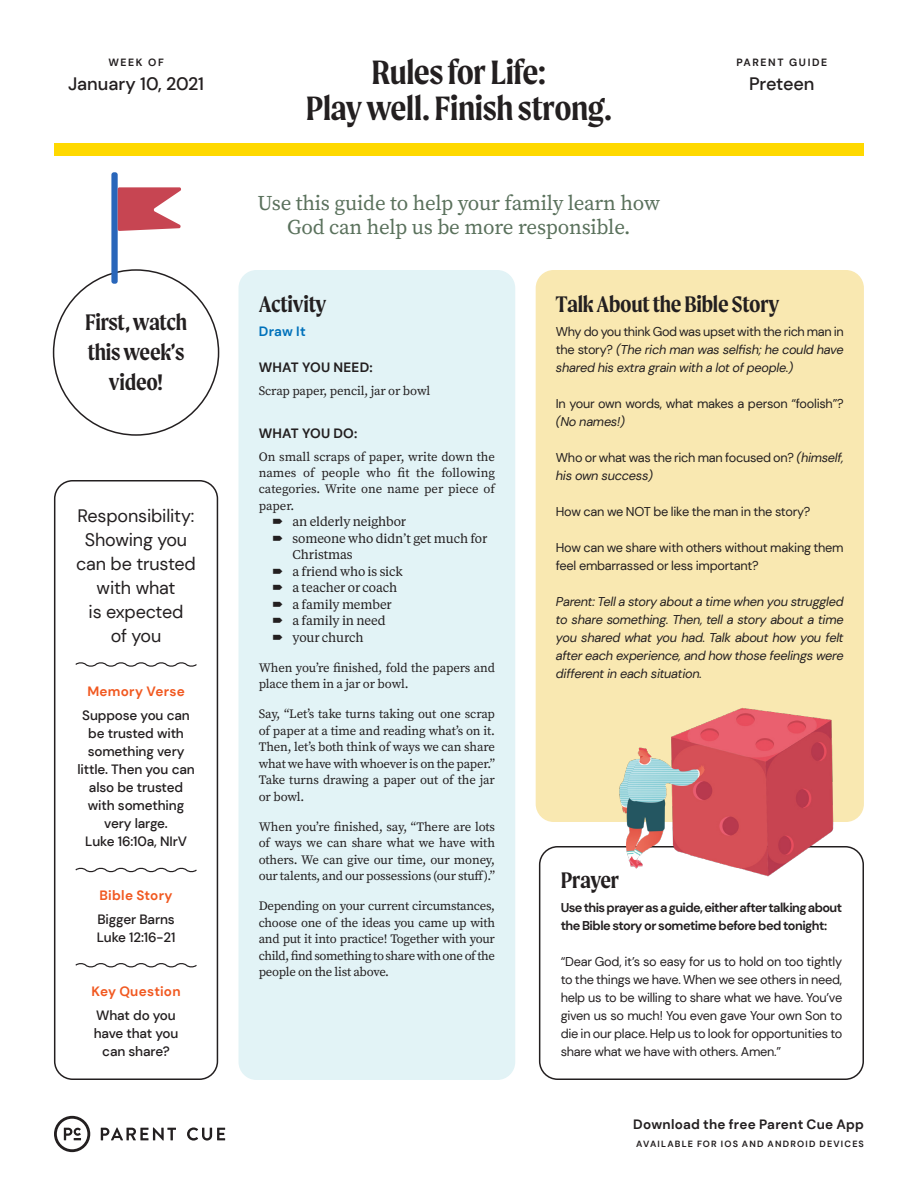
<style>
.page{position:relative;width:918px;height:1188px;background:#fff}
.page>*{position:absolute;margin:0;border:0;box-sizing:border-box;transform-origin:0 0}
.t1{font:600 36px/36px "Moret";letter-spacing:-.01em;color:#231f20;text-align:center}
.t2{font:600 24px/30px "Moret";letter-spacing:-.01em;color:#231f20;text-align:center}
.t3{font:21px/24px "Source Serif Pro";letter-spacing:-.01em;color:#5a715c;text-align:center}
.t4{font:18px/24px "DM Sans";letter-spacing:-.01em;color:#231f20;text-align:center}
.t5{font:500 18px "DM Sans";letter-spacing:-.01em;color:#231f20}
.t6{font:500 13.5px/18px "DM Sans";letter-spacing:-.01em;color:#231f20;text-align:center}
.t7{font:700 13.5px "DM Sans";letter-spacing:.015em;color:#231f20}
.t8{font:700 13.5px "DM Sans";letter-spacing:.02em;color:#f15921}
.t9{font:700 13.5px "DM Sans";letter-spacing:.02em;color:#0071bb}
.t10{font:12.75px/16.5px "Source Serif Pro";letter-spacing:-.015em;color:#231f20;text-align:justify}
.t11{font:12.75px/18px "DM Sans";letter-spacing:-.02em;color:#231f20}
.t12{font:italic 12.75px/18px "DM Sans";letter-spacing:-.02em;color:#231f20;text-align:justify}
.t13{font:12.75px/16.5px "Tiempos Text";letter-spacing:-.01em;color:#231f20}
.t14{font:700 12.75px/18px "DM Sans";letter-spacing:-.045em;color:#231f20}
.t15{font:700 10.5px "DM Sans";letter-spacing:.15em;color:#231f20}
.t16{font:700 9px "DM Sans";letter-spacing:.135em;color:#231f20}
.s1{font-style:normal}
.s2{font-style:italic}
</style>
<div class="page">
<svg style="left:101px;top:1127px;width:75px;height:14px"></svg>
<svg style="left:187px;top:1127px;width:38px;height:14px"></svg>
<svg style="left:54px;top:1116px;width:36px;height:36px"></svg>
<div style="left:54px;top:144px;width:810px;height:12px;background:#ffd900"></div>
<div style="left:536px;top:270px;width:328px;height:552px;background:#f9e8b1;border-radius:18px"></div>
<div style="left:539px;top:846px;width:325px;height:234px;border:2px solid #231f20;border-radius:18px"></div>
<div style="left:239px;top:270px;width:276px;height:810px;background:#e2f3f6;border-radius:18px"></div>
<div style="left:111px;top:172px;width:7px;height:112px;background:#2966ba;border-radius:3px"></div>
<svg style="left:118px;top:187px;width:63px;height:44px"></svg>
<div style="left:54px;top:480px;width:164px;height:600px;border:2px solid #231f20;border-radius:18px"></div>
<svg style="left:75px;top:662px;width:122px;height:5px"></svg>
<svg style="left:75px;top:867px;width:122px;height:6px"></svg>
<svg style="left:75px;top:963px;width:122px;height:5px"></svg>
<img style="left:613px;top:708px;width:225px;height:169px">
<p class="t15" style="left:108px;top:56px;width:57px">WEEK OF</p>
<h3 class="t5" style="left:68px;top:73px;width:138px">January 10, 2021</h3>
<h2 class="t2" style="left:85px;top:307px;width:104px">First, watch this week’s video!</h2>
<h3 class="t4" style="left:76px;top:504px;width:121px">Responsibility:<br>Showing you can be trusted with what<br>is expected<br>of you</h3>
<p class="t8" style="left:87px;top:683px;width:99px">Memory Verse</p>
<p class="t6" style="left:77px;top:706px;width:119px">Suppose you can be trusted with something very little. Then you can also be trusted with something very large.<br>Luke 16:10a, NIrV</p>
<p class="t8" style="left:100px;top:887px;width:75px">Bible Story</p>
<p class="t6" style="left:97px;top:910px;width:80px;text-align:left">Bigger Barns<br>Luke 12:16-21</p>
<p class="t8" style="left:92px;top:983px;width:90px">Key Question</p>
<p class="t6" style="left:94px;top:1006px;width:86px">What do you have that you can share?</p>
<h1 class="t1" style="left:306px;top:54px;width:308px">Rules for Life:<br>Play well. Finish strong.</h1>
<h3 class="t3" style="left:258px;top:191px;width:404px">Use this guide to help your family learn how<br>God can help us be more responsible.</h3>
<p class="t15" style="left:736px;top:56px;width:92px">PARENT GUIDE</p>
<h3 class="t5" style="left:749px;top:73px;width:67px">Preteen</h3>
<h2 class="t2" style="left:259px;top:289px;width:69px">Activity</h2>
<p class="t9" style="left:259px;top:323px;width:49px">Draw It</p>
<p class="t7" style="left:259px;top:359px;width:116px">WHAT YOU NEED:</p>
<p class="t10" style="left:259px;top:382px;width:173px">Scrap paper, pencil, jar or bowl</p>
<p class="t7" style="left:259px;top:425px;width:100px">WHAT YOU DO:</p>
<p class="t10" style="left:259px;top:448px;width:238px">On small scraps of paper, write down the names of people who fit the following categories. Write one name per piece of paper.</p>
<p class="t13" style="left:293px;top:513px;width:196px">an elderly neighbor<br>someone who didn’t get much for<br>Christmas<br>a friend who is sick<br>a teacher or coach<br>a family member<br>a family in need<br>your church</p>
<p class="t10" style="left:259px;top:659px;width:238px">When you’re finished, fold the papers and place them in a jar or bowl.</p>
<p class="t10" style="left:259px;top:706px;width:238px">Say, “Let’s take turns taking out one scrap of paper at a time and reading what’s on it.<br>Then, let’s both think of ways we can share what we have with whoever is on the paper.” Take turns drawing a paper out of the jar or bowl.</p>
<p class="t10" style="left:259px;top:818px;width:238px">When you’re finished, say, “There are lots of ways we can share what we have with others. We can give our time, our money, our talents, and our possessions (our stuff).”</p>
<p class="t10" style="left:259px;top:898px;width:238px">Depending on your current circumstances, choose one of the ideas you came up with and put it into practice! Together with your child, find something to share with one of the people on the list above.</p>
<h2 class="t2" style="left:556px;top:289px;width:225px">Talk About the Bible Story</h2>
<p class="t12" style="left:556px;top:322px;width:289px"><span class="s1">Why do you think God was upset with the rich man in the story?</span> (The rich man was selfish; he could have shared his extra grain with a lot of people.)</p>
<p class="t11" style="left:556px;top:395px;width:289px">In your own words, what makes a person “foolish”?</p>
<p class="t12" style="left:556px;top:413px;width:71px">(No names!)</p>
<p class="t11" style="left:556px;top:449px;width:289px">Who or what was the rich man focused on? <span class="s2">(himself, his own success)</span></p>
<p class="t11" style="left:556px;top:503px;width:256px">How can we NOT be like the man in the story?</p>
<p class="t11" style="left:556px;top:539px;width:289px">How can we share with others without making them feel embarrassed or less important?</p>
<p class="t12" style="left:556px;top:593px;width:289px">Parent: Tell a story about a time when you struggled to share something. Then, tell a story about a time you shared what you had. Talk about how you felt after each experience, and how those feelings were different in each situation.</p>
<h2 class="t2" style="left:561px;top:865px;width:60px">Prayer</h2>
<p class="t14" style="left:561px;top:899px;width:283px">Use this prayer as a guide, either after talking about the Bible story or sometime before bed tonight:</p>
<p class="t11" style="left:561px;top:953px;width:283px;text-align:justify">“Dear God, it’s so easy for us to hold on too tightly to the things we have. When we see others in need, help us to be willing to share what we have. You’ve given us so much! You even gave Your own Son to die in our place. Help us to look for opportunities to share what we have with others. Amen.”</p>
<p class="t7" style="left:633px;top:1116px;width:232px">Download the free Parent Cue App</p>
<p class="t16" style="left:636px;top:1138px;width:229px">AVAILABLE FOR IOS AND ANDROID DEVICES</p>
</div>
